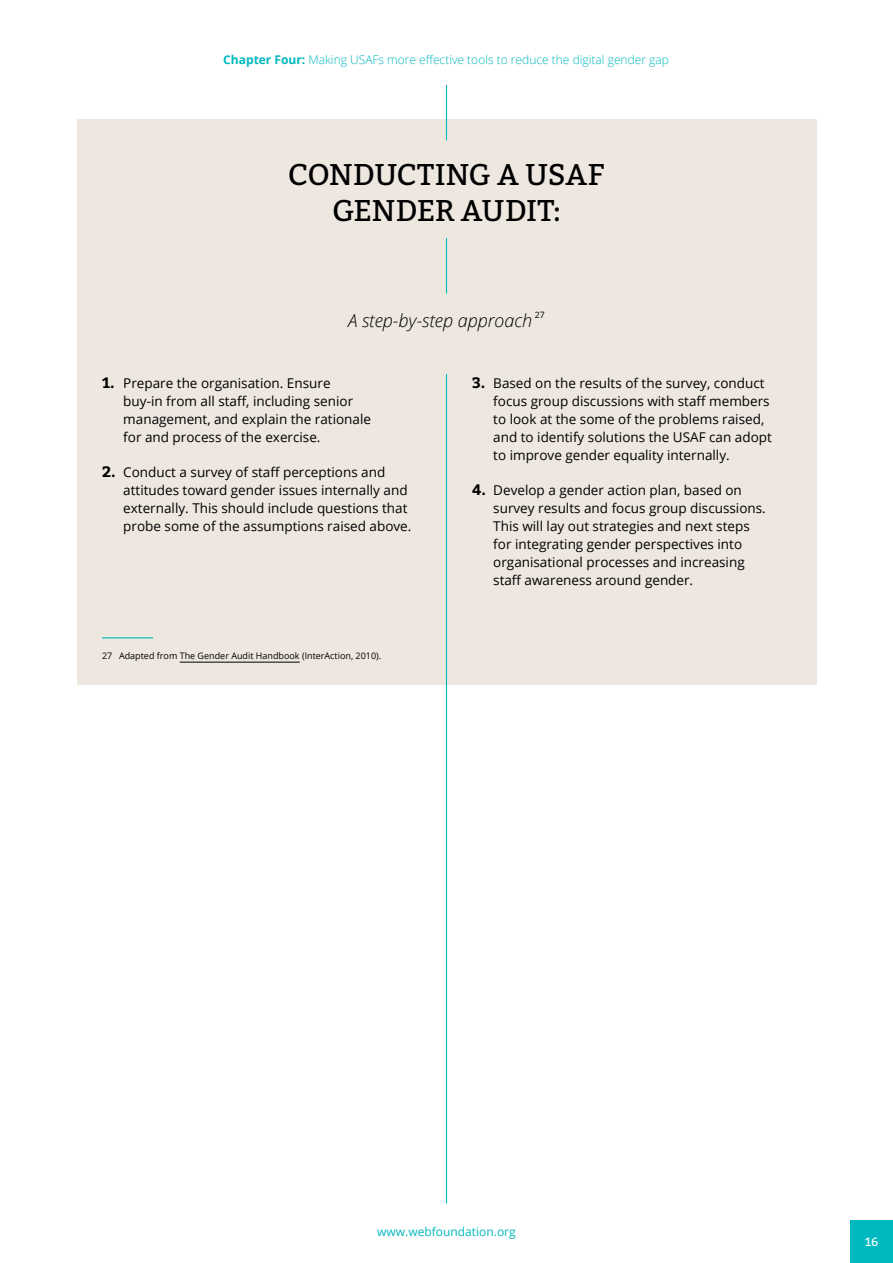
<style>
.page{position:relative;width:893px;height:1263px;background:#fff}
.page>*{position:absolute;margin:0;border:0;box-sizing:border-box;transform-origin:0 0}
.t1{font:30px/36px "Bitter";letter-spacing:-.005em;color:#000;text-align:center}
.t2{font:italic 300 18px "Open Sans";color:#000}
.t3{font:13.5px/18px "Open Sans";color:#000}
.t4{font:300 12px "Open Sans";color:#00b8bf}
.t5{font:12px "Open Sans";color:#00b8bf}
.t6{font:12px "Bitter";color:#fff}
.t7{font:9px "Open Sans";color:#000}
.t8{font:8.7px "Open Sans";color:#000}
.s1{font-weight:700}
.s2{font-family:"Bitter";font-weight:700;font-size:15px}
</style>
<div class="page">
<div style="left:77px;top:119px;width:739px;height:566px;background:#ede7e0"></div>
<hr style="left:102px;top:637px;width:51px;height:1px;background:#00b8bf">
<hr style="left:180px;top:662px;width:120px;height:1px;background:#000">
<hr style="left:446px;top:238px;width:1px;height:55px;background:#00b8bf">
<hr style="left:446px;top:374px;width:1px;height:829px;background:#00b8bf">
<hr style="left:446px;top:85px;width:1px;height:55px;background:#00b8bf">
<div style="left:850px;top:1220px;width:43px;height:43px;background:#00b8bf"></div>
<p class="t4" style="left:223px;top:51px;width:447px"><span class="s1">Chapter Four:</span> Making USAFs more effective tools to reduce the digital gender gap</p>
<h1 class="t1" style="left:288px;top:155px;width:319px">CONDUCTING A USAF<br>GENDER AUDIT:</h1>
<h2 class="t2" style="left:348px;top:308px;width:186px">A step-by-step approach</h2>
<p class="t8" style="left:535px;top:309px;width:12px">27</p>
<p class="t3" style="left:123px;top:374px;width:249px;text-indent:-21px"><span class="s2">1.</span> Prepare the organisation. Ensure buy-in from all staff, including senior management, and explain the rationale for and process of the exercise.</p>
<p class="t3" style="left:123px;top:463px;width:290px;text-indent:-21px"><span class="s2">2.</span> Conduct a survey of staff perceptions and attitudes toward gender issues internally and externally. This should include questions that probe some of the assumptions raised above.</p>
<p class="t7" style="left:102px;top:650px;width:281px">27 Adapted from The Gender Audit Handbook (InterAction, 2010).</p>
<p class="t3" style="left:493px;top:374px;width:280px;text-indent:-21px"><span class="s2">3.</span> Based on the results of the survey, conduct focus group discussions with staff members to look at the some of the problems raised, and to identify solutions the USAF can adopt to improve gender equality internally.</p>
<p class="t3" style="left:493px;top:481px;width:274px;text-indent:-21px"><span class="s2">4.</span> Develop a gender action plan, based on survey results and focus group discussions.<br>This will lay out strategies and next steps for integrating gender perspectives into organisational processes and increasing staff awareness around gender.</p>
<p class="t5" style="left:377px;top:1224px;width:140px">www.webfoundation.org</p>
<p class="t6" style="left:865px;top:1233px;width:15px">16</p>
</div>
